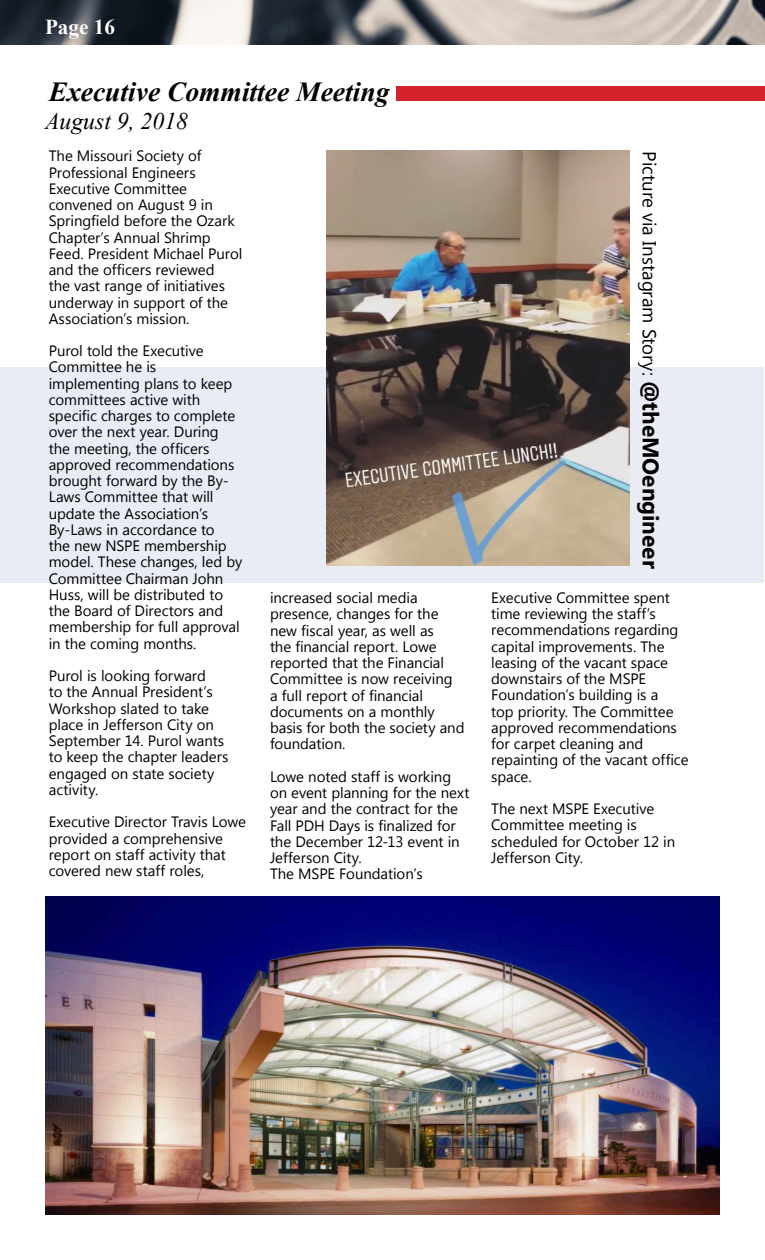
<style>
.page{position:relative;width:765px;height:1260px;background:#fff}
.page>*{position:absolute;margin:0;border:0;box-sizing:border-box;transform-origin:0 0}
.t1{font:italic 700 27.5px "Times New Roman";color:#000}
.t2{font:italic 23.75px "Times New Roman";color:#000}
.t3{font:700 21.12px "Times New Roman";color:#fff}
.t4{font:18.75px "Segoe UI";letter-spacing:-.005em;color:#000}
.t5{font:15px/16.2px "Segoe UI";letter-spacing:-.005em;color:#000}
.s1{font-weight:700;font-size:22.5px}
</style>
<div class="page">
<img style="left:0;top:0;width:765px;height:45px">
<div style="left:1px;top:368px;width:763px;height:215px;background:#e9ecf4"></div>
<div style="left:396px;top:86px;width:369px;height:15px;background:#d2232a"></div>
<img style="left:327px;top:150px;width:303px;height:416px">
<img style="left:45px;top:897px;width:675px;height:318px">
<h3 class="t3" style="left:45px;top:12px;width:71px">Page 16</h3>
<h1 class="t1" style="left:49px;top:73px;width:342px">Executive Committee Meeting</h1>
<h2 class="t2" style="left:45px;top:105px;width:145px">August 9, 2018</h2>
<p class="t5" style="left:49px;top:147px;width:195px">The Missouri Society of<br>Professional Engineers<br>Executive Committee convened on August 9 in<br>Springfield before the Ozark<br>Chapter’s Annual Shrimp<br>Feed. President Michael Purol and the officers reviewed<br>the vast range of initiatives underway in support of the<br>Association’s mission.</p>
<p class="t5" style="left:49px;top:342px;width:195px">Purol told the Executive<br>Committee he is implementing plans to keep committees active with specific charges to complete over the next year. During the meeting, the officers approved recommendations brought forward by the By-<br>Laws Committee that will update the Association’s<br>By-Laws in accordance to<br>the new NSPE membership model. These changes, led by<br>Committee Chairman John<br>Huss, will be distributed to the Board of Directors and membership for full approval in the coming months.</p>
<p class="t5" style="left:49px;top:667px;width:181px">Purol is looking forward<br>to the Annual President’s<br>Workshop slated to take place in Jefferson City on<br>September 14. Purol wants to keep the chapter leaders engaged on state society activity.</p>
<p class="t5" style="left:49px;top:813px;width:199px">Executive Director Travis Lowe provided a comprehensive report on staff activity that covered new staff roles,</p>
<p class="t5" style="left:270px;top:589px;width:196px">increased social media presence, changes for the new fiscal year, as well as<br>the financial report. Lowe reported that the Financial<br>Committee is now receiving<br>a full report of financial documents on a monthly basis for both the society and foundation.</p>
<p class="t5" style="left:270px;top:768px;width:201px">Lowe noted staff is working on event planning for the next year and the contract for the<br>Fall PDH Days is finalized for the December 12-13 event in<br>Jefferson City.<br>The MSPE Foundation’s</p>
<p class="t4" style="left:662px;top:151px;width:419px;rotate:90deg">Picture via Instagram Story: <span class="s1">@theMOengineer</span></p>
<p class="t5" style="left:491px;top:589px;width:199px">Executive Committee spent time reviewing the staff’s recommendations regarding capital improvements. The leasing of the vacant space downstairs of the MSPE<br>Foundation’s building is a<br>top priority. The Committee approved recommendations for carpet cleaning and repainting of the vacant office space.</p>
<p class="t5" style="left:491px;top:800px;width:185px">The next MSPE Executive<br>Committee meeting is scheduled for October 12 in<br>Jefferson City.</p>
</div>
